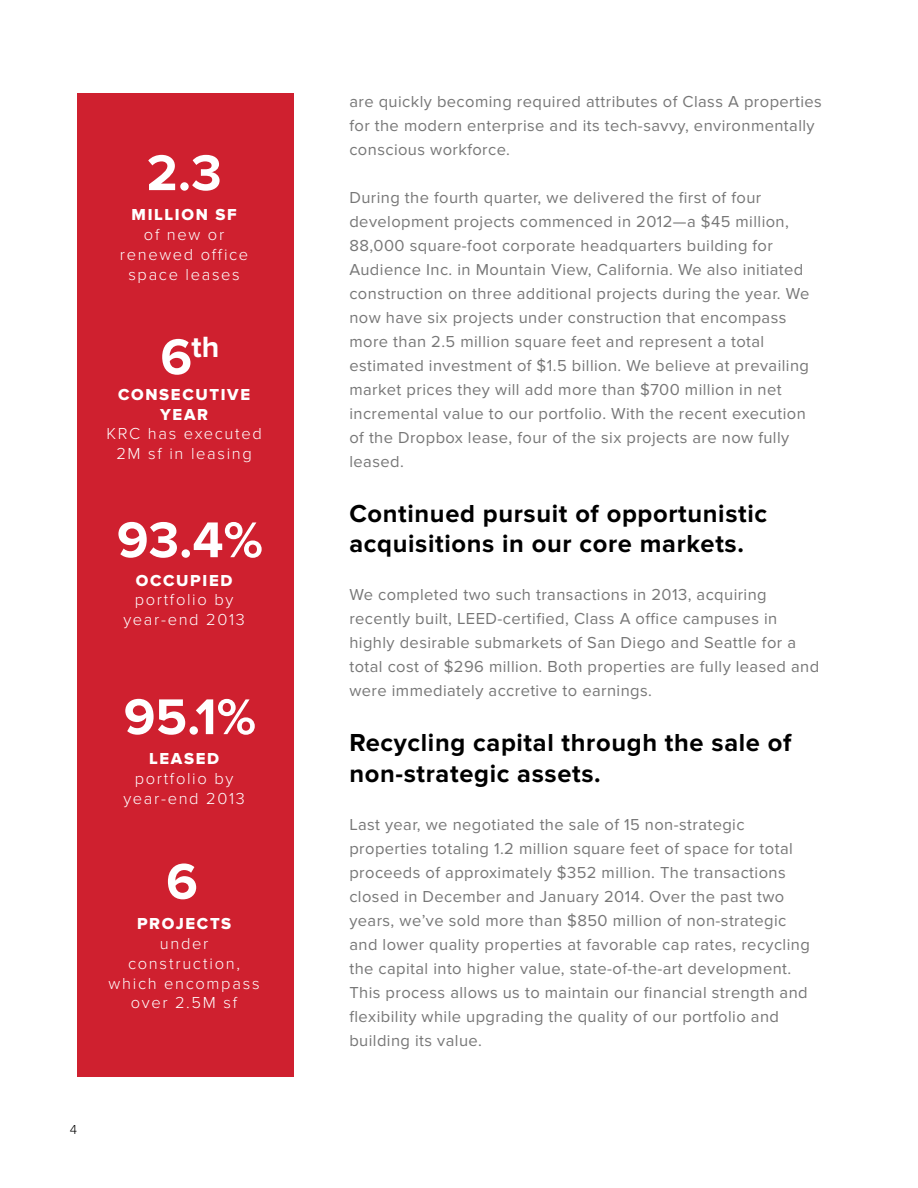
<style>
.page{position:relative;width:918px;height:1188px;background:#fff}
.page>*{position:absolute;margin:0;border:0;box-sizing:border-box;transform-origin:0 0}
.t1{font:700 52.05px "Proxima Nova";color:#fff}
.t2{font:700 30.3px "Proxima Nova";color:#fff}
.t3{font:700 25.5px/30.6px "Proxima Nova";letter-spacing:.025em;color:#000}
.t4{font:16.5px/24px "Proxima Nova";letter-spacing:.025em;color:#777}
.t5{font:300 16.5px/19.8px "Proxima Nova";letter-spacing:.1em;color:#fff;text-align:center}
.t6{font:16.5px/19.8px "Proxima Nova Extrabld";letter-spacing:.1em;color:#fff;text-align:center}
.t7{font:300 13.5px "Proxima Nova";color:#000}
.s1{font-size:52.05px}
</style>
<div class="page">
<div style="left:77px;top:93px;width:217px;height:984px;background:#cf202f"></div>
<h1 class="t1" style="left:147px;top:143px;width:77px">2.3</h1>
<p class="t6" style="left:132px;top:206px;width:107px">MILLION SF</p>
<p class="t5" style="left:120px;top:225px;width:130px">of new or renewed office space leases</p>
<h2 class="t2" style="left:160px;top:329px;width:60px"><span class="s1">6</span>th</h2>
<p class="t6" style="left:118px;top:385px;width:134px">CONSECUTIVE<br>YEAR</p>
<p class="t5" style="left:106px;top:424px;width:157px">KRC has executed<br>2M sf in leasing</p>
<h1 class="t1" style="left:117px;top:510px;width:148px">93.4%</h1>
<p class="t6" style="left:136px;top:571px;width:98px">OCCUPIED</p>
<p class="t5" style="left:123px;top:590px;width:123px">portfolio by year-end 2013</p>
<h1 class="t1" style="left:124px;top:687px;width:134px">95.1%</h1>
<p class="t6" style="left:149px;top:750px;width:71px">LEASED</p>
<p class="t5" style="left:123px;top:769px;width:123px">portfolio by year-end 2013</p>
<h1 class="t1" style="left:166px;top:851px;width:33px">6</h1>
<p class="t6" style="left:137px;top:915px;width:96px">PROJECTS</p>
<p class="t5" style="left:109px;top:934px;width:152px">under construction, which encompass over 2.5M sf</p>
<p class="t7" style="left:70px;top:1122px;width:9px">4</p>
<p class="t4" style="left:349px;top:90px;width:474px">are quickly becoming required attributes of Class A properties for the modern enterprise and its tech-savvy, environmentally conscious workforce.</p>
<p class="t4" style="left:349px;top:186px;width:461px">During the fourth quarter, we delivered the first of four development projects commenced in 2012—a $45 million, 88,000 square-foot corporate headquarters building for Audience Inc. in Mountain View, California. We also initiated construction on three additional projects during the year. We now have six projects under construction that encompass more than 2.5 million square feet and represent a total estimated investment of $1.5 billion. We believe at prevailing market prices they will add more than $700 million in net incremental value to our portfolio. With the recent execution of the Dropbox lease, four of the six projects are now fully leased.</p>
<h3 class="t3" style="left:349px;top:499px;width:419px">Continued pursuit of opportunistic acquisitions in our core markets.</h3>
<p class="t4" style="left:349px;top:584px;width:471px">We completed two such transactions in 2013, acquiring recently built, LEED-certified, Class A office campuses in highly desirable submarkets of San Diego and Seattle for a total cost of $296 million. Both properties are fully leased and were immediately accretive to earnings.</p>
<h3 class="t3" style="left:349px;top:729px;width:444px">Recycling capital through the sale of non-strategic assets.</h3>
<p class="t4" style="left:349px;top:813px;width:462px">Last year, we negotiated the sale of 15 non-strategic properties totaling 1.2 million square feet of space for total proceeds of approximately $352 million. The transactions closed in December and January 2014. Over the past two years, we’ve sold more than $850 million of non-strategic and lower quality properties at favorable cap rates, recycling the capital into higher value, state-of-the-art development.<br>This process allows us to maintain our financial strength and flexibility while upgrading the quality of our portfolio and building its value.</p>
</div>
